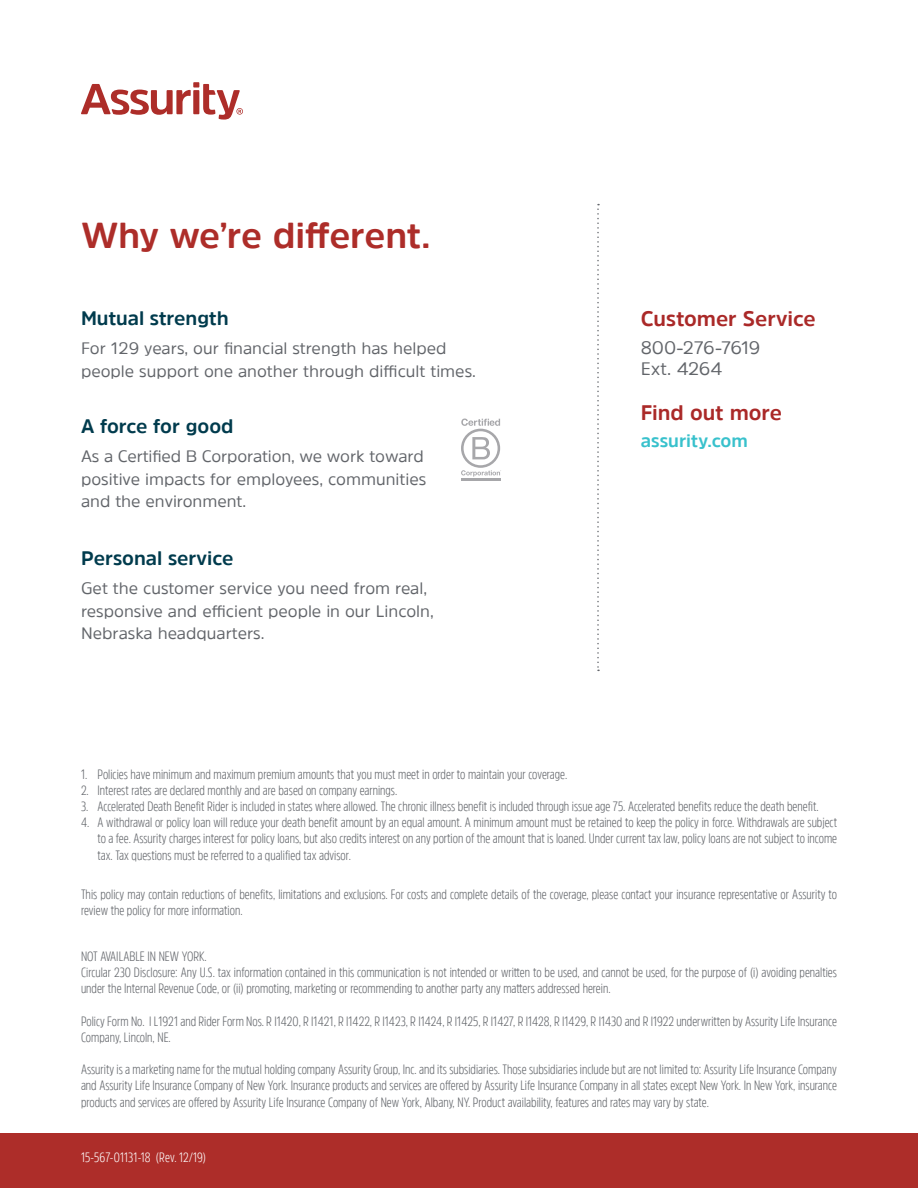
<style>
.page{position:relative;width:918px;height:1188px;background:#fff}
.page>*{position:absolute;margin:0;border:0;box-sizing:border-box;transform-origin:0 0}
.H3_22pt_24pt_leading{font:700 36px "Amsi Pro";letter-spacing:-.005em;color:#ad2d29}
.H6_14_pt_16pt_leadin{font:700 21px "Amsi Pro";color:#aa2928}
.t1{font:700 19.5px "Amsi Pro";color:#003b4d}
.Body_Intro_14_pt_18p{font:18px "Amsi Pro";letter-spacing:-.02em;color:#62656a}
.Body_Intro_14_pt_18p-2{font:700 18px "Amsi Pro";color:#38c1cc}
.t2{font:16.5px/22.5px "Amsi Pro";color:#62656a}
.footnoty{font:300 13.5px/16.2px "Amsi Pro Cond";color:#62656a}
.footnoty-2{font:300 13.5px "Amsi Pro Cond";color:#fff}
</style>
<div class="page">
<div style="left:0;top:1133px;width:918px;height:55px;background:#ad2d29"></div>
<hr style="left:461px;top:478px;width:39px;height:3px;background:#a7a7aa">
<svg style="left:461px;top:419px;width:40px;height:58px"></svg>
<svg style="left:81px;top:82px;width:162px;height:38px"></svg>
<svg style="left:597px;top:204px;width:2px;height:467px"></svg>
<p class="H3_22pt_24pt_leading" style="left:81px;top:210px;width:351px">Why we’re different.</p>
<p class="t1" style="left:81px;top:305px;width:149px">Mutual strength</p>
<p class="t2" style="left:81px;top:337px;width:397px">For 129 years, our financial strength has helped people support one another through difficult times.</p>
<p class="t1" style="left:81px;top:413px;width:154px">A force for good</p>
<p class="t2" style="left:81px;top:445px;width:347px">As a Certified B Corporation, we work toward positive impacts for employees, communities and the environment.</p>
<p class="t1" style="left:81px;top:544px;width:154px">Personal service</p>
<p class="t2" style="left:81px;top:577px;width:354px">Get the customer service you need from real, responsive and efficient people in our Lincoln,<br>Nebraska headquarters.</p>
<p class="H6_14_pt_16pt_leadin" style="left:641px;top:304px;width:177px">Customer Service</p>
<p class="Body_Intro_14_pt_18p" style="left:641px;top:335px;width:121px">800-276-7619</p>
<p class="Body_Intro_14_pt_18p" style="left:641px;top:356px;width:83px">Ext. 4264</p>
<p class="H6_14_pt_16pt_leadin" style="left:641px;top:398px;width:143px">Find out more</p>
<p class="Body_Intro_14_pt_18p-2" style="left:641px;top:429px;width:109px">assurity.com</p>
<p class="footnoty" style="left:81px;top:765px;width:488px">1. Policies have minimum and maximum premium amounts that you must meet in order to maintain your coverage.</p>
<p class="footnoty" style="left:81px;top:782px;width:318px">2. Interest rates are declared monthly and are based on company earnings.</p>
<p class="footnoty" style="left:81px;top:798px;width:739px">3. Accelerated Death Benefit Rider is included in states where allowed. The chronic illness benefit is included through issue age 75. Accelerated benefits reduce the death benefit.</p>
<p class="footnoty" style="left:98px;top:814px;width:741px;text-align:justify;text-indent:-16px">4. A withdrawal or policy loan will reduce your death benefit amount by an equal amount. A minimum amount must be retained to keep the policy in force. Withdrawals are subject to a fee. Assurity charges interest for policy loans, but also credits interest on any portion of the amount that is loaned. Under current tax law, policy loans are not subject to income tax. Tax questions must be referred to a qualified tax advisor.</p>
<p class="footnoty" style="left:81px;top:885px;width:758px">This policy may contain reductions of benefits, limitations and exclusions. For costs and complete details of the coverage, please contact your insurance representative or Assurity to review the policy for more information.</p>
<p class="footnoty" style="left:81px;top:948px;width:127px">NOT AVAILABLE IN NEW YORK.</p>
<p class="footnoty" style="left:81px;top:964px;width:758px">Circular 230 Disclosure: Any U.S. tax information contained in this communication is not intended or written to be used, and cannot be used, for the purpose of (i) avoiding penalties under the Internal Revenue Code, or (ii) promoting, marketing or recommending to another party any matters addressed herein.</p>
<p class="footnoty" style="left:81px;top:1012px;width:757px">Policy Form No. I L1921 and Rider Form Nos. R I1420, R I1421, R I1422, R I1423, R I1424, R I1425, R I1427, R I1428, R I1429, R I1430 and R I1922 underwritten by Assurity Life Insurance<br>Company, Lincoln, NE.</p>
<p class="footnoty" style="left:81px;top:1061px;width:758px;text-align:justify">Assurity is a marketing name for the mutual holding company Assurity Group, Inc. and its subsidiaries. Those subsidiaries include but are not limited to: Assurity Life Insurance Company and Assurity Life Insurance Company of New York. Insurance products and services are offered by Assurity Life Insurance Company in all states except New York. In New York, insurance products and services are offered by Assurity Life Insurance Company of New York, Albany, NY. Product availability, features and rates may vary by state.</p>
<p class="footnoty-2" style="left:81px;top:1148px;width:127px">15-567-01131-18 (Rev. 12/19)</p>
</div>
